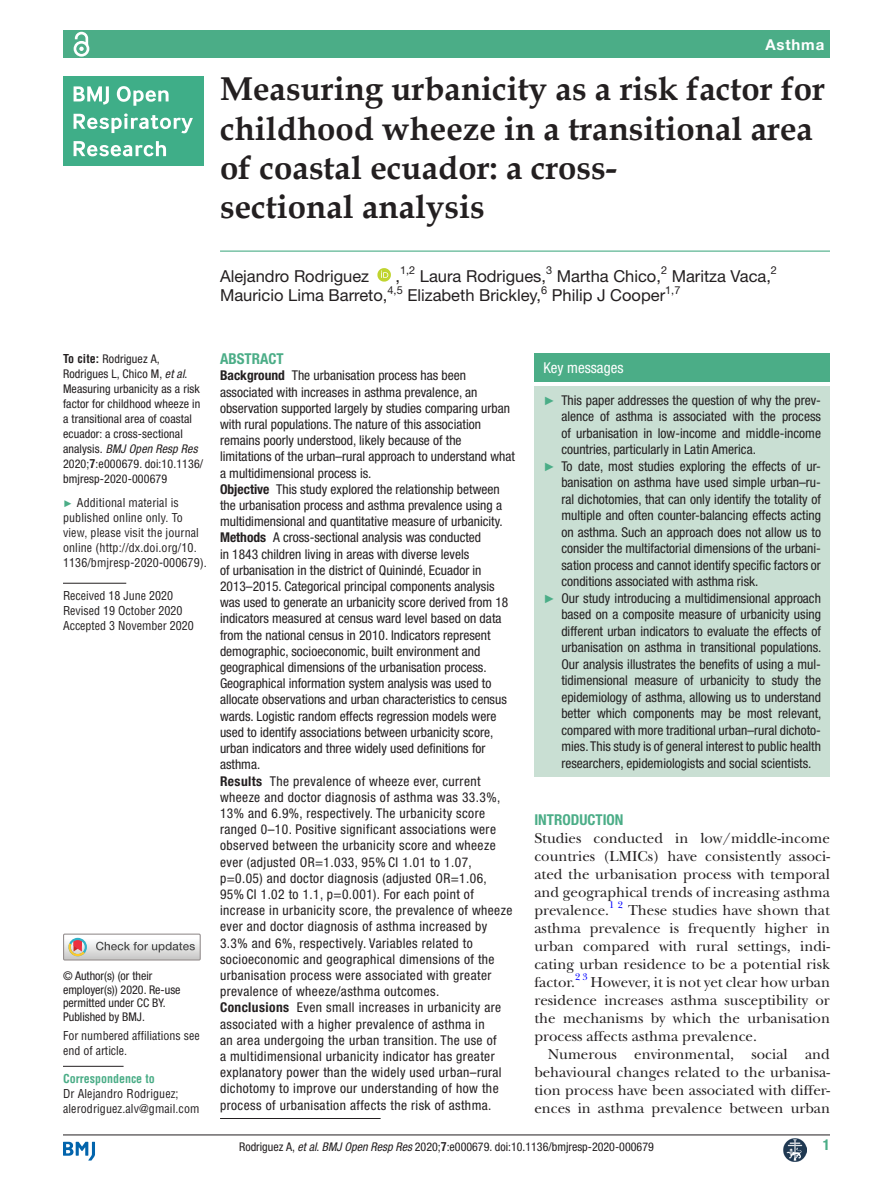
<style>
.page{position:relative;width:893px;height:1191px;background:#fff}
.page>*{position:absolute;margin:0;border:0;box-sizing:border-box;transform-origin:0 0}
.t1{font:700 33px/39px "Book Antiqua";color:#231f20}
.t2{font:16.5px/19.5px "Helvetica Neue LT Std";color:#231f20}
.t3{font:15px/18px "New Baskerville";color:#231f20;text-align:justify}
.t4{font:700 condensed 15px "Helvetica Neue LT Std";color:#4bad87}
.t5{font:condensed 15px "Helvetica Neue LT Std";color:#fff}
.t6{font:700 15px "Helvetica Neue LT Std";letter-spacing:.055em;color:#fff}
.t7{font:condensed 13.5px/16.2px "Helvetica Neue LT Std";color:#231f20}
.t8{font:condensed 12px/15px "Helvetica Neue LT Std";letter-spacing:.01em;color:#231f20}
.t9{font:condensed 12px/15px "Helvetica LT Std";letter-spacing:.01em;color:#231f20}
.t10{font:700 condensed 12px "Helvetica";color:#4bad87}
.t11{font:9.9px "New Baskerville";color:#00f}
.s1{font-family:"Helvetica";font-weight:700}
.s2{font-style:italic}
.s3{font-family:"Arial";font-stretch:normal;font-size:9.75px;color:#4bad87}
.s4{font-weight:700}
.s5{font-family:"Arial";font-stretch:normal;font-size:12px;color:#4bad87}
</style>
<div class="page">
<svg style="left:63px;top:1141px;width:32px;height:19px"></svg>
<hr style="left:63px;top:1134px;width:767px;height:1px;background:#231f20">
<img style="left:783px;top:1138px;width:23px;height:23px">
<div style="left:63px;top:933px;width:138px;height:27px;border:1px solid #969090"></div>
<svg style="left:64px;top:934px;width:136px;height:26px"></svg>
<hr style="left:63px;top:583px;width:63px;height:1px;background:#231f20">
<hr style="left:63px;top:1066px;width:61px;height:1px;background:#231f20">
<div style="left:63px;top:76px;width:140px;height:90px;background:#3fae88"></div>
<svg style="left:74px;top:86px;width:35px;height:19px"></svg>
<svg style="left:117px;top:86px;width:52px;height:20px"></svg>
<svg style="left:74px;top:113px;width:119px;height:20px"></svg>
<svg style="left:74px;top:141px;width:92px;height:15px"></svg>
<hr style="left:220px;top:250px;width:610px;height:2px;background:#4bad87">
<svg style="left:377px;top:268px;width:14px;height:14px"></svg>
<div style="left:63px;top:31px;width:767px;height:27px;background:#4bad87"></div>
<svg style="left:72px;top:30px;width:20px;height:27px"></svg>
<hr style="left:220px;top:1118px;width:161px;height:1px;background:#231f20">
<div style="left:534px;top:353px;width:296px;height:29px;background:#4bad87"></div>
<div style="left:534px;top:386px;width:296px;height:391px;background:#c9dfd3"></div>
<p class="t6" style="left:765px;top:35px;width:60px">Asthma</p>
<h1 class="t1" style="left:220px;top:70px;width:606px">Measuring urbanicity as a risk factor for childhood wheeze in a transitional area of coastal ecuador: a cross-<br>sectional analysis</h1>
<p class="t2" style="left:220px;top:266px;width:558px;text-indent:175px">,<sup>1,2</sup> Laura Rodrigues,<sup>3</sup> Martha Chico,<sup>2</sup> Maritza Vaca,<sup>2<br></sup>Mauricio Lima Barreto,<sup>4,5</sup> Elizabeth Brickley,<sup>6</sup> Philip J Cooper<sup>1,7</sup></p>
<p class="t2" style="left:220px;top:266px;width:151px">Alejandro Rodriguez</p>
<p class="t8" style="left:63px;top:351px;width:142px"><span class="s1">To cite:</span> Rodriguez A,<br>Rodrigues L, Chico M, <span class="s2">et al</span>.<br>Measuring urbanicity as a risk factor for childhood wheeze in a transitional area of coastal ecuador: a cross-sectional analysis. <span class="s2">BMJ Open Resp Res<br></span>2020;<span class="s1">7</span>:e000679. doi:10.1136/ bmjresp-2020-000679</p>
<p class="t9" style="left:63px;top:495px;width:145px"><span class="s3">►</span> Additional material is published online only. To view, please visit the journal online (http://dx.doi.org/10.<br>1136/bmjresp-2020-000679).</p>
<p class="t9" style="left:63px;top:588px;width:132px">Received 18 June 2020<br>Revised 19 October 2020<br>Accepted 3 November 2020</p>
<p class="t8" style="left:63px;top:969px;width:119px;line-height:13.5px">© Author(s) (or their employer(s)) 2020. Re-use permitted under CC BY.<br>Published by BMJ.</p>
<p class="t9" style="left:63px;top:1027px;width:138px">For numbered affiliations see end of article.</p>
<p class="t10" style="left:63px;top:1071px;width:93px">Correspondence to</p>
<p class="t9" style="left:63px;top:1086px;width:138px">Dr Alejandro Rodriguez; alerodriguez.alv@gmail.com</p>
<p class="t4" style="left:220px;top:350px;width:65px">ABSTRACT</p>
<p class="t7" style="left:220px;top:367px;width:296px"><span class="s4">Background</span> The urbanisation process has been associated with increases in asthma prevalence, an observation supported largely by studies comparing urban with rural populations. The nature of this association remains poorly understood, likely because of the limitations of the urban–rural approach to understand what a multidimensional process is.<br><span class="s4">Objective</span> This study explored the relationship between the urbanisation process and asthma prevalence using a multidimensional and quantitative measure of urbanicity.<br><span class="s4">Methods</span> A cross-sectional analysis was conducted<br>in 1843 children living in areas with diverse levels<br>of urbanisation in the district of Quinindé, Ecuador in 2013–2015. Categorical principal components analysis was used to generate an urbanicity score derived from 18 indicators measured at census ward level based on data from the national census in 2010. Indicators represent demographic, socioeconomic, built environment and geographical dimensions of the urbanisation process.<br>Geographical information system analysis was used to allocate observations and urban characteristics to census wards. Logistic random effects regression models were used to identify associations between urbanicity score, urban indicators and three widely used definitions for asthma.<br><span class="s4">Results</span> The prevalence of wheeze ever, current wheeze and doctor diagnosis of asthma was 33.3%, 13% and 6.9%, respectively. The urbanicity score ranged 0–10. Positive significant associations were observed between the urbanicity score and wheeze ever (adjusted OR=1.033, 95% CI 1.01 to 1.07, p=0.05) and doctor diagnosis (adjusted OR=1.06,<br>95% CI 1.02 to 1.1, p=0.001). For each point of increase in urbanicity score, the prevalence of wheeze ever and doctor diagnosis of asthma increased by 3.3% and 6%, respectively. Variables related to socioeconomic and geographical dimensions of the urbanisation process were associated with greater prevalence of wheeze/asthma outcomes.<br><span class="s4">Conclusions</span> Even small increases in urbanicity are associated with a higher prevalence of asthma in<br>an area undergoing the urban transition. The use of<br>a multidimensional urbanicity indicator has greater explanatory power than the widely used urban–rural dichotomy to improve our understanding of how the process of urbanisation affects the risk of asthma.</p>
<p class="t5" style="left:543px;top:359px;width:82px">Key messages</p>
<p class="t7" style="left:543px;top:392px;width:279px"><span class="s5">►</span> This paper addresses the question of why the prev-</p>
<p class="t7" style="left:561px;top:408px;width:261px">alence of asthma is associated with the process</p>
<p class="t7" style="left:561px;top:425px;width:261px">of urbanisation in low-income and middle-income</p>
<p class="t7" style="left:561px;top:441px;width:196px">countries, particularly in Latin America.</p>
<p class="t7" style="left:543px;top:458px;width:279px"><span class="s5">►</span> To date, most studies exploring the effects of ur-</p>
<p class="t7" style="left:561px;top:474px;width:261px">banisation on asthma have used simple urban–ru-</p>
<p class="t7" style="left:561px;top:491px;width:261px">ral dichotomies, that can only identify the totality of</p>
<p class="t7" style="left:561px;top:507px;width:261px">multiple and often counter-balancing effects acting</p>
<p class="t7" style="left:561px;top:524px;width:261px">on asthma. Such an approach does not allow us to</p>
<p class="t7" style="left:561px;top:540px;width:261px">consider the multifactorial dimensions of the urbani-</p>
<p class="t7" style="left:561px;top:557px;width:261px">sation process and cannot identify specific factors or</p>
<p class="t7" style="left:561px;top:573px;width:199px">conditions associated with asthma risk.</p>
<p class="t7" style="left:543px;top:590px;width:279px"><span class="s5">►</span> Our study introducing a multidimensional approach</p>
<p class="t7" style="left:561px;top:606px;width:261px">based on a composite measure of urbanicity using</p>
<p class="t7" style="left:561px;top:623px;width:261px">different urban indicators to evaluate the effects of</p>
<p class="t7" style="left:561px;top:639px;width:262px">urbanisation on asthma in transitional populations.</p>
<p class="t7" style="left:561px;top:656px;width:261px">Our analysis illustrates the benefits of using a mul-</p>
<p class="t7" style="left:561px;top:672px;width:261px">tidimensional measure of urbanicity to study the</p>
<p class="t7" style="left:561px;top:689px;width:261px">epidemiology of asthma, allowing us to understand</p>
<p class="t7" style="left:561px;top:705px;width:262px">better which components may be most relevant,</p>
<p class="t7" style="left:561px;top:722px;width:261px">compared with more traditional urban–rural dichoto-</p>
<p class="t7" style="left:561px;top:738px;width:261px">mies. This study is of general interest to public health</p>
<p class="t7" style="left:561px;top:755px;width:252px">researchers, epidemiologists and social scientists.</p>
<p class="t4" style="left:534px;top:810px;width:91px">INTRODUCTION</p>
<p class="t3" style="left:534px;top:829px;width:297px">Studies conducted in low/middle-income countries (LMICs) have consistently associ&shy;ated the urbanisation process with temporal and geographical trends of increasing asthma prevalence.</p>
<p class="t11" style="left:609px;top:899px;width:15px">1 2</p>
<p class="t3" style="left:534px;top:901px;width:297px;text-indent:94px">These studies have shown that asthma prevalence is frequently higher in urban compared with rural settings, indi&shy;cating urban residence to be a potential risk factor.</p>
<p class="t11" style="left:575px;top:971px;width:14px">2 3</p>
<p class="t3" style="left:534px;top:973px;width:297px;text-indent:56px">However, it is not yet clear how urban residence increases asthma susceptibility or the mechanisms by which the urbanisation process affects asthma prevalence.</p>
<p class="t3" style="left:534px;top:1045px;width:297px;text-indent:14px">Numerous environmental, social and behavioural changes related to the urbanisa&shy;tion process have been associated with differ&shy;ences in asthma prevalence between urban</p>
<p class="t8" style="left:239px;top:1138px;width:416px">Rodriguez A, <span class="s2">et al</span>. <span class="s2">BMJ Open Resp Res</span> 2020;<span class="s1">7</span>:e000679. doi:10.1136/bmjresp-2020-000679</p>
<p class="t4" style="left:823px;top:1135px;width:9px">1</p>
</div>
